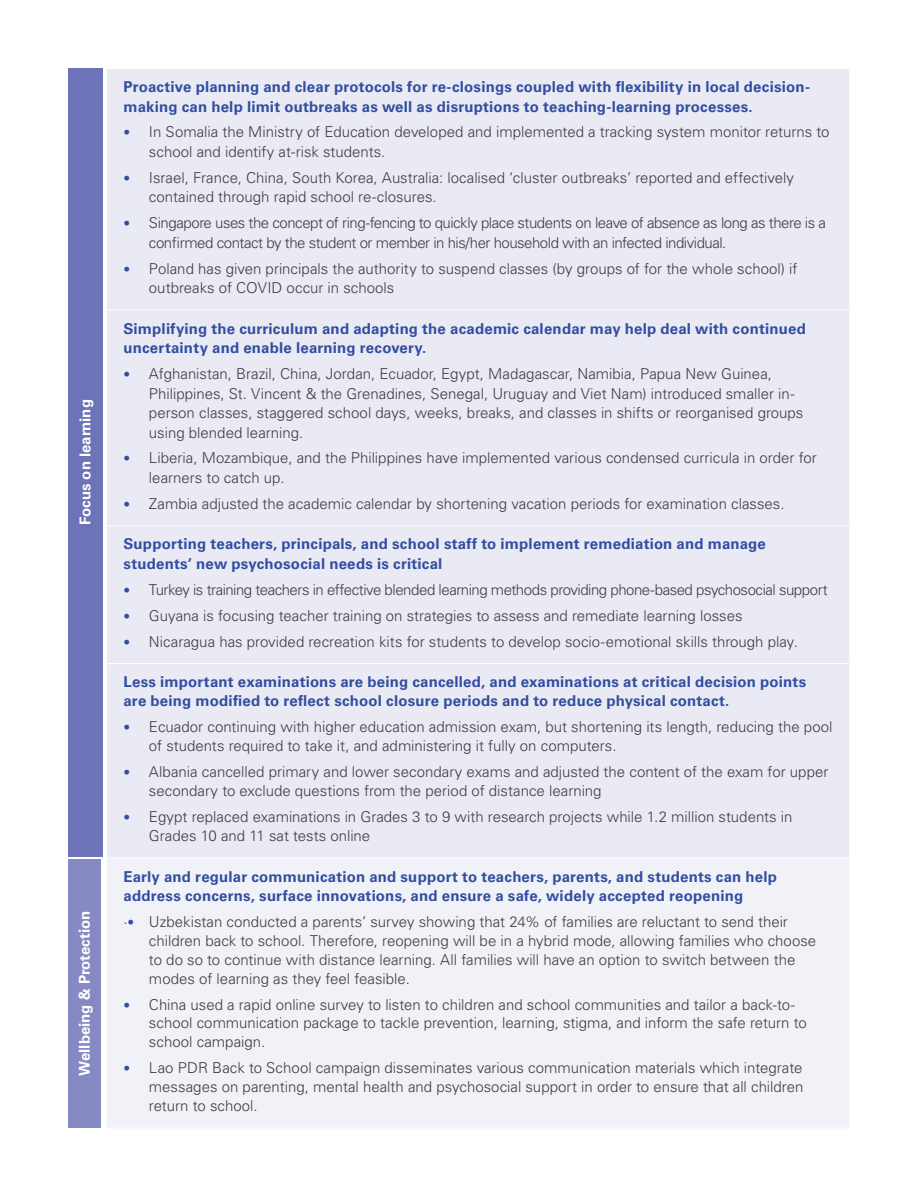
<style>
.page{position:relative;width:918px;height:1188px;background:#fff}
.page>*{position:absolute;margin:0;border:0;box-sizing:border-box;transform-origin:0 0}
.List_Paragraph{font:300 15px/19.5px "Univers LT Pro 45";color:#3e3e3f}
.t1{font:700 15px/19.5px "Univers LT Pro 65";letter-spacing:.015em;color:#324ea1}
.List_Paragraph-2{font:300 15px/19.5px "Univers LT Pro 45";letter-spacing:-.03em;color:#3e3e3f}
.t2{font:700 15px "Univers LT Pro 65";color:#fff}
.s1{font-size:13.5px;color:#324ea1}
</style>
<div class="page">
<div style="left:107px;top:69px;width:742px;height:789px;background:#e9eaf4"></div>
<div style="left:106px;top:858px;width:744px;height:270px;background:#f1f2f8"></div>
<hr style="left:106px;top:310px;width:744px;height:1px;background:#fff">
<hr style="left:106px;top:525px;width:744px;height:1px;background:#fff">
<hr style="left:106px;top:663px;width:744px;height:1px;background:#fff">
<hr style="left:106px;top:858px;width:744px;height:1px;background:#fff">
<hr style="left:106px;top:858px;width:1px;height:270px;background:#fff">
<hr style="left:849px;top:858px;width:1px;height:270px;background:#fff">
<div style="left:68px;top:68px;width:34px;height:788px;background:#6c73b7"></div>
<div style="left:68px;top:859px;width:33px;height:269px;background:#868ac3"></div>
<p class="t2" style="left:76px;top:525px;width:127px;rotate:-90deg">Focus on learning</p>
<p class="t2" style="left:76px;top:1076px;width:166px;rotate:-90deg">Wellbeing &amp; Protection</p>
<p class="t1" style="left:123px;top:77px;width:688px">Proactive planning and clear protocols for re-closings coupled with flexibility in local decision&shy;making can help limit outbreaks as well as disruptions to teaching-learning processes.</p>
<p class="List_Paragraph" style="left:149px;top:122px;width:682px;text-indent:-26px"><span class="s1">•</span> In Somalia the Ministry of Education developed and implemented a tracking system monitor returns to school and identify at-risk students.</p>
<p class="List_Paragraph" style="left:149px;top:168px;width:647px;text-indent:-26px"><span class="s1">•</span> Israel, France, China, South Korea, Australia: localised ‘cluster outbreaks’ reported and effectively contained through rapid school re-closures.</p>
<p class="List_Paragraph-2" style="left:149px;top:213px;width:678px;text-indent:-26px"><span class="s1">•</span> Singapore uses the concept of ring-fencing to quickly place students on leave of absence as long as there is a confirmed contact by the student or member in his/her household with an infected individual.</p>
<p class="List_Paragraph" style="left:149px;top:258px;width:650px;text-indent:-26px"><span class="s1">•</span> Poland has given principals the authority to suspend classes (by groups of for the whole school) if outbreaks of COVID occur in schools</p>
<p class="t1" style="left:123px;top:319px;width:684px">Simplifying the curriculum and adapting the academic calendar may help deal with continued uncertainty and enable learning recovery.</p>
<p class="List_Paragraph" style="left:149px;top:364px;width:656px;text-indent:-26px"><span class="s1">•</span> Afghanistan, Brazil, China, Jordan, Ecuador, Egypt, Madagascar, Namibia, Papua New Guinea, Philippines, St. Vincent &amp; the Grenadines, Senegal, Uruguay and Viet Nam) introduced smaller in&shy;person classes, staggered school days, weeks, breaks, and classes in shifts or reorganised groups using blended learning.</p>
<p class="List_Paragraph" style="left:149px;top:448px;width:669px;text-indent:-26px"><span class="s1">•</span> Liberia, Mozambique, and the Philippines have implemented various condensed curricula in order for learners to catch up.</p>
<p class="List_Paragraph" style="left:123px;top:494px;width:663px"><span class="s1">•</span> Zambia adjusted the academic calendar by shortening vacation periods for examination classes.</p>
<p class="t1" style="left:123px;top:534px;width:644px">Supporting teachers, principals, and school staff to implement remediation and manage students’ new psychosocial needs is critical</p>
<p class="List_Paragraph-2" style="left:123px;top:580px;width:706px"><span class="s1">•</span> Turkey is training teachers in effective blended learning methods providing phone-based psychosocial support</p>
<p class="List_Paragraph" style="left:123px;top:606px;width:621px"><span class="s1">•</span> Guyana is focusing teacher training on strategies to assess and remediate learning losses</p>
<p class="List_Paragraph" style="left:123px;top:631px;width:676px"><span class="s1">•</span> Nicaragua has provided recreation kits for students to develop socio-emotional skills through play.</p>
<p class="t1" style="left:123px;top:672px;width:684px;line-height:19px">Less important examinations are being cancelled, and examinations at critical decision points are being modified to reflect school closure periods and to reduce physical contact.</p>
<p class="List_Paragraph" style="left:149px;top:717px;width:685px;line-height:19px;text-indent:-26px"><span class="s1">•</span> Ecuador continuing with higher education admission exam, but shortening its length, reducing the pool of students required to take it, and administering it fully on computers.</p>
<p class="List_Paragraph" style="left:149px;top:762px;width:681px;line-height:19px;text-indent:-26px"><span class="s1">•</span> Albania cancelled primary and lower secondary exams and adjusted the content of the exam for upper secondary to exclude questions from the period of distance learning</p>
<p class="List_Paragraph" style="left:149px;top:807px;width:645px;line-height:19px;text-indent:-26px"><span class="s1">•</span> Egypt replaced examinations in Grades 3 to 9 with research projects while 1.2 million students in<br>Grades 10 and 11 sat tests online</p>
<p class="t1" style="left:123px;top:867px;width:655px;line-height:19px">Early and regular communication and support to teachers, parents, and students can help address concerns, surface innovations, and ensure a safe, widely accepted reopening</p>
<p class="List_Paragraph" style="left:149px;top:912px;width:669px;line-height:19px;text-indent:-26px">·<span class="s1">•</span> Uzbekistan conducted a parents’ survey showing that 24% of families are reluctant to send their children back to school. Therefore, reopening will be in a hybrid mode, allowing families who choose to do so to continue with distance learning. All families will have an option to switch between the modes of learning as they feel feasible.</p>
<p class="List_Paragraph" style="left:149px;top:995px;width:659px;line-height:18.9px;text-indent:-26px"><span class="s1">•</span> China used a rapid online survey to listen to children and school communities and tailor a back-to&shy;school communication package to tackle prevention, learning, stigma, and inform the safe return to school campaign.</p>
<p class="List_Paragraph" style="left:149px;top:1058px;width:656px;line-height:18.9px;text-align:justify;text-indent:-26px"><span class="s1">•</span> Lao PDR Back to School campaign disseminates various communication materials which integrate messages on parenting, mental health and psychosocial support in order to ensure that all children return to school.</p>
</div>
